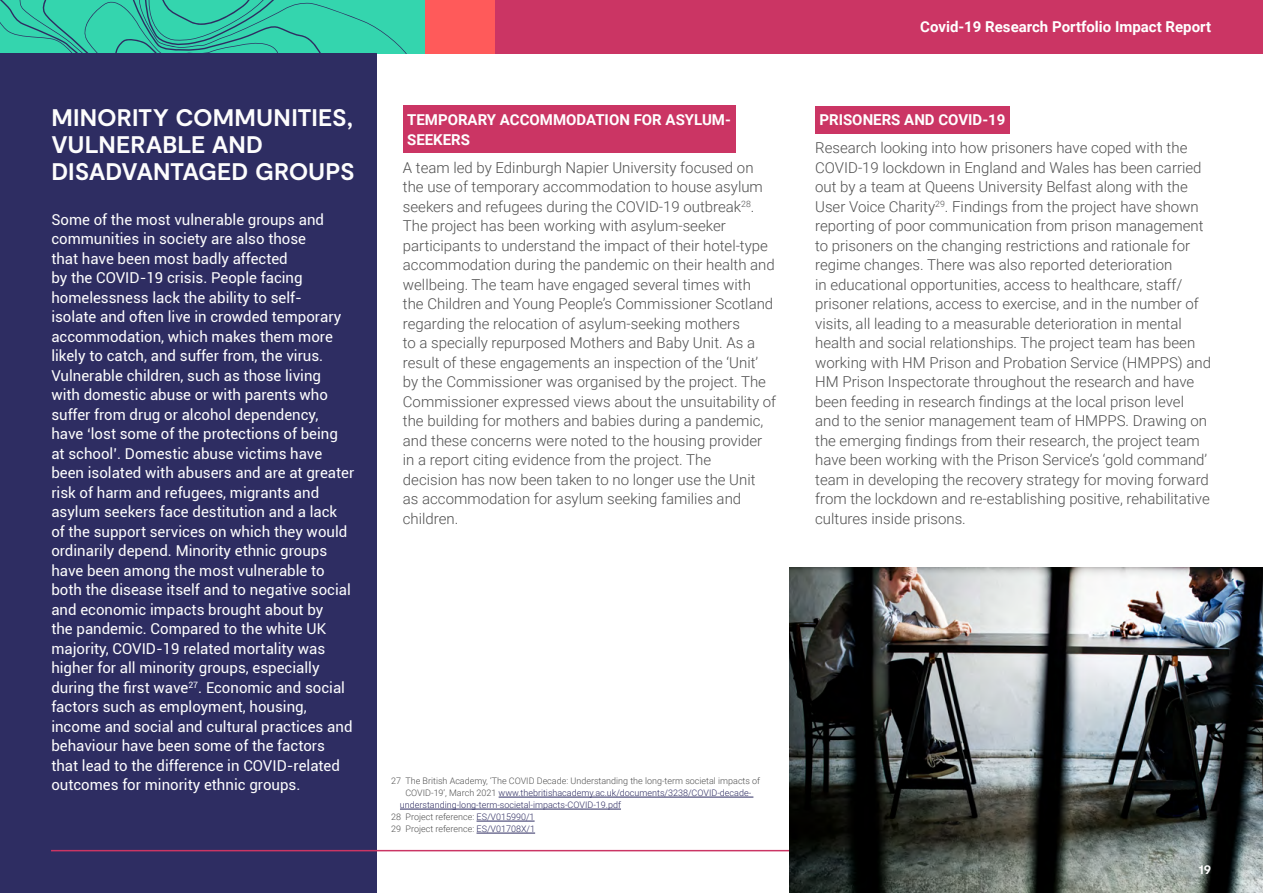
<style>
.page{position:relative;width:1263px;height:893px;background:#fff}
.page>*{position:absolute;margin:0;border:0;box-sizing:border-box;transform-origin:0 0}
.spotlight_main{font:700 24px/27px "Moderat";color:#fdfdfd}
.body_copy{font:300 15px/19.5px "Roboto";color:#505050}
.body_copy-2{font:15px/19.5px "Roboto";color:#fdfdfd}
.case_study_head{font:700 15px/19.5px "Roboto";color:#fff}
.t1{font:700 13.5px "Moderat";color:#fdfdfd}
.ref{font:300 9px "Roboto";color:#505050}
.ref-2{font:300 9px "Roboto";color:#2e2d62}
.s1{color:#505050}
.s2{color:#2e2d62}
</style>
<div class="page">
<div style="left:478px;top:0;width:785px;height:53px;background:#cb3564"></div>
<svg style="left:0;top:0;width:425px;height:53px;background:#33c8a8"></svg>
<div style="left:425px;top:0;width:69px;height:53px;background:#ff5a5a"></div>
<div style="left:0;top:53px;width:376px;height:840px;background:#2e2d62"></div>
<div style="left:403px;top:106px;width:332px;height:47px;background:#cb3564"></div>
<div style="left:815px;top:106px;width:194px;height:27px;background:#cb3564"></div>
<hr style="left:499px;top:797px;width:254px;height:1px;background:#2e2d62">
<hr style="left:400px;top:809px;width:221px;height:1px;background:#2e2d62">
<hr style="left:476px;top:821px;width:59px;height:1px;background:#2e2d62">
<hr style="left:476px;top:833px;width:59px;height:1px;background:#2e2d62">
<hr style="left:51px;top:850px;width:1160px;height:1px;background:#cb3564">
<img style="left:790px;top:568px;width:473px;height:325px">
<p class="spotlight_main" style="left:51px;top:105px;width:305px">MINORITY COMMUNITIES,<br>VULNERABLE AND<br>DISADVANTAGED GROUPS</p>
<p class="body_copy-2" style="left:51px;top:209px;width:304px">Some of the most vulnerable groups and communities in society are also those<br>that have been most badly affected<br>by the COVID-19 crisis. People facing homelessness lack the ability to self-<br>isolate and often live in crowded temporary accommodation, which makes them more likely to catch, and suffer from, the virus.<br>Vulnerable children, such as those living<br>with domestic abuse or with parents who suffer from drug or alcohol dependency,<br>have ‘lost some of the protections of being at school’. Domestic abuse victims have been isolated with abusers and are at greater risk of harm and refugees, migrants and asylum seekers face destitution and a lack of the support services on which they would ordinarily depend. Minority ethnic groups have been among the most vulnerable to both the disease itself and to negative social and economic impacts brought about by<br>the pandemic. Compared to the white UK majority, COVID-19 related mortality was higher for all minority groups, especially during the first wave<sup>27</sup>. Economic and social factors such as employment, housing, income and social and cultural practices and behaviour have been some of the factors that lead to the difference in COVID-related outcomes for minority ethnic groups.</p>
<p class="case_study_head" style="left:407px;top:110px;width:325px">TEMPORARY ACCOMMODATION FOR ASYLUM-<br>SEEKERS</p>
<p class="body_copy" style="left:403px;top:157px;width:375px">A team led by Edinburgh Napier University focused on the use of temporary accommodation to house asylum seekers and refugees during the COVID-19 outbreak<sup>28</sup>.<br>The project has been working with asylum-seeker participants to understand the impact of their hotel-type accommodation during the pandemic on their health and wellbeing. The team have engaged several times with<br>the Children and Young People’s Commissioner Scotland regarding the relocation of asylum-seeking mothers<br>to a specially repurposed Mothers and Baby Unit. As a result of these engagements an inspection of the ‘Unit’ by the Commissioner was organised by the project. The Commissioner expressed views about the unsuitability of the building for mothers and babies during a pandemic, and these concerns were noted to the housing provider in a report citing evidence from the project. The<br>decision has now been taken to no longer use the Unit<br>as accommodation for asylum seeking families and children.</p>
<p class="ref" style="left:391px;top:775px;width:371px">27 The British Academy, ‘The COVID Decade: Understanding the long-term societal impacts of</p>
<p class="ref-2" style="left:405px;top:787px;width:347px"><span class="s1">COVID-19’, March 2021</span> www.thebritishacademy.ac.uk/documents/3238/COVID-decade-</p>
<p class="ref-2" style="left:400px;top:799px;width:223px">understanding-long-term-societal-impacts-COVID-19.pdf</p>
<p class="ref" style="left:391px;top:811px;width:145px">28 Project reference: <span class="s2">ES/V015990/1</span></p>
<p class="ref" style="left:391px;top:823px;width:145px">29 Project reference: <span class="s2">ES/V01708X/1</span></p>
<p class="case_study_head" style="left:920px;top:16px;width:292px">Covid-19 Research Portfolio Impact Report</p>
<p class="case_study_head" style="left:819px;top:110px;width:187px">PRISONERS AND COVID-19</p>
<p class="body_copy" style="left:815px;top:138px;width:397px">Research looking into how prisoners have coped with the COVID-19 lockdown in England and Wales has been carried out by a team at Queens University Belfast along with the User Voice Charity<sup>29</sup>. Findings from the project have shown reporting of poor communication from prison management to prisoners on the changing restrictions and rationale for regime changes. There was also reported deterioration<br>in educational opportunities, access to healthcare, staff/ prisoner relations, access to exercise, and in the number of visits, all leading to a measurable deterioration in mental health and social relationships. The project team has been working with HM Prison and Probation Service (HMPPS) and HM Prison Inspectorate throughout the research and have been feeding in research findings at the local prison level and to the senior management team of HMPPS. Drawing on the emerging findings from their research, the project team have been working with the Prison Service’s ‘gold command’ team in developing the recovery strategy for moving forward from the lockdown and re-establishing positive, rehabilitative cultures inside prisons.</p>
<p class="t1" style="left:1198px;top:861px;width:14px">19</p>
</div>
